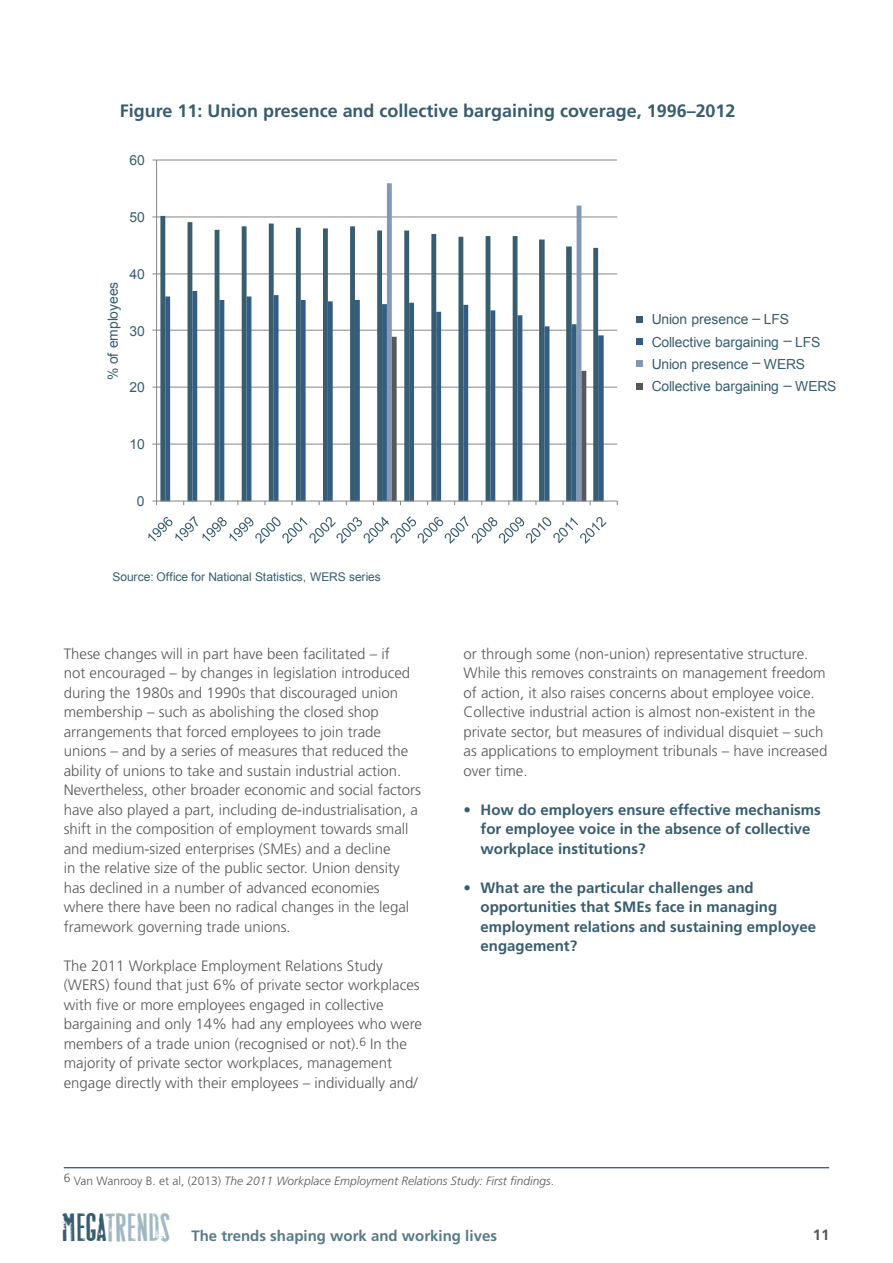
<style>
.page{position:relative;width:893px;height:1263px;background:#fff}
.page>*{position:absolute;margin:0;border:0;box-sizing:border-box;transform-origin:0 0}
.t1{font:43.05px "Roadkill";color:#a1b7c2}
.t2{font:700 18px "Frutiger";color:#375d6e}
.body_copy{font:300 15px/19.5px "Frutiger";color:#57585a}
.BOLD_BULLETS{font:700 15px/19.5px "Frutiger";color:#375d6e}
.t3{font:700 15px "Frutiger";color:#587a89}
.t4{font:700 15px "Frutiger";color:#57585a}
.t5{font:13.95px/22.4px "Arial";letter-spacing:-.005em;color:#375d6e}
.body_copy-2{font:italic 300 12px "Frutiger";color:#57585a}
.t6{font:12px "Arial";letter-spacing:-.005em;color:#375d6e}
.s1{font-style:normal}
.s2{color:#375d6e}
</style>
<div class="page">
<hr style="left:157px;top:160px;width:460px;height:1px;background:#878686">
<hr style="left:157px;top:217px;width:460px;height:1px;background:#878686">
<hr style="left:157px;top:274px;width:460px;height:1px;background:#878686">
<hr style="left:157px;top:330px;width:460px;height:1px;background:#878686">
<hr style="left:157px;top:387px;width:460px;height:1px;background:#878686">
<hr style="left:157px;top:444px;width:460px;height:1px;background:#878686">
<svg style="left:160px;top:216px;width:438px;height:285px"></svg>
<svg style="left:165px;top:291px;width:439px;height:210px"></svg>
<svg style="left:387px;top:183px;width:194px;height:318px"></svg>
<hr style="left:156px;top:160px;width:1px;height:341px;background:#878686">
<hr style="left:157px;top:501px;width:460px;height:1px;background:#878686">
<svg style="left:392px;top:337px;width:199px;height:168px"></svg>
<svg style="left:148px;top:516px;width:459px;height:28px"></svg>
<div style="left:636px;top:316px;width:7px;height:7px;background:#375d6e"></div>
<div style="left:636px;top:338px;width:7px;height:7px;background:#345d84"></div>
<div style="left:636px;top:360px;width:7px;height:7px;background:#8198b6"></div>
<div style="left:636px;top:383px;width:7px;height:7px;background:#57585a"></div>
<hr style="left:64px;top:1167px;width:765px;height:1px;background:#002853">
<p class="t2" style="left:120px;top:100px;width:617px">Figure 11: Union presence and collective bargaining coverage, 1996–2012</p>
<p class="t5" style="left:129px;top:149px;width:17px">60</p>
<p class="t5" style="left:129px;top:206px;width:17px">50</p>
<p class="t5" style="left:102px;top:380px;width:99px;rotate:-90deg">% of employees</p>
<p class="t5" style="left:129px;top:263px;width:17px">40</p>
<p class="t5" style="left:129px;top:320px;width:17px">30</p>
<p class="t5" style="left:129px;top:376px;width:17px">20</p>
<p class="t5" style="left:129px;top:433px;width:17px">10</p>
<p class="t5" style="left:137px;top:490px;width:9px">0</p>
<p class="t6" style="left:113px;top:568px;width:270px">Source: Office for National Statistics, WERS series</p>
<p class="body_copy" style="left:64px;top:644px;width:359px">These changes will in part have been facilitated – if<br>not encouraged – by changes in legislation introduced during the 1980s and 1990s that discouraged union membership – such as abolishing the closed shop arrangements that forced employees to join trade unions – and by a series of measures that reduced the ability of unions to take and sustain industrial action.<br>Nevertheless, other broader economic and social factors have also played a part, including de-industrialisation, a shift in the composition of employment towards small and medium-sized enterprises (SMEs) and a decline<br>in the relative size of the public sector. Union density has declined in a number of advanced economies where there have been no radical changes in the legal framework governing trade unions.</p>
<p class="body_copy" style="left:64px;top:956px;width:360px">The 2011 Workplace Employment Relations Study (WERS) found that just 6% of private sector workplaces with five or more employees engaged in collective bargaining and only 14% had any employees who were members of a trade union (recognised or not).<sup>6</sup> In the majority of private sector workplaces, management engage directly with their employees – individually and/</p>
<p class="t5" style="left:652px;top:308px;width:139px;text-indent:112px">LFS<br>Collective bargaining</p>
<p class="t5" style="left:652px;top:308px;width:98px">Union presence</p>
<p class="t5" style="left:753px;top:301px;width:9px">_</p>
<p class="t5" style="left:784px;top:323px;width:9px">_</p>
<p class="t5" style="left:795px;top:331px;width:27px">LFS</p>
<p class="t5" style="left:652px;top:353px;width:155px;text-indent:112px">WERS<br>Collective bargaining</p>
<p class="t5" style="left:652px;top:353px;width:98px">Union presence</p>
<p class="t5" style="left:753px;top:345px;width:9px">_</p>
<p class="t5" style="left:784px;top:368px;width:9px">_</p>
<p class="t5" style="left:795px;top:375px;width:43px">WERS</p>
<p class="body_copy" style="left:463px;top:644px;width:365px">or through some (non-union) representative structure.<br>While this removes constraints on management freedom of action, it also raises concerns about employee voice.<br>Collective industrial action is almost non-existent in the private sector, but measures of individual disquiet – such as applications to employment tribunals – have increased over time.</p>
<p class="BOLD_BULLETS" style="left:480px;top:800px;width:342px;text-indent:-17px">• How do employers ensure effective mechanisms for employee voice in the absence of collective workplace institutions?</p>
<p class="BOLD_BULLETS" style="left:480px;top:878px;width:337px;text-indent:-17px">• What are the particular challenges and opportunities that SMEs face in managing employment relations and sustaining employee engagement?</p>
<p class="body_copy-2" style="left:64px;top:1174px;width:492px"><sup>6</sup> <span class="s1">Van Wanrooy B. et al, (2013)</span> The 2011 Workplace Employment Relations Study: First findings<span class="s1">.</span></p>
<h1 class="t1" style="left:62px;top:1203px;width:110px"><span class="s2">MEGA</span>TRENDS</h1>
<p class="t3" style="left:191px;top:1226px;width:307px">The trends shaping work and working lives</p>
<p class="t4" style="left:813px;top:1226px;width:18px">11</p>
</div>
